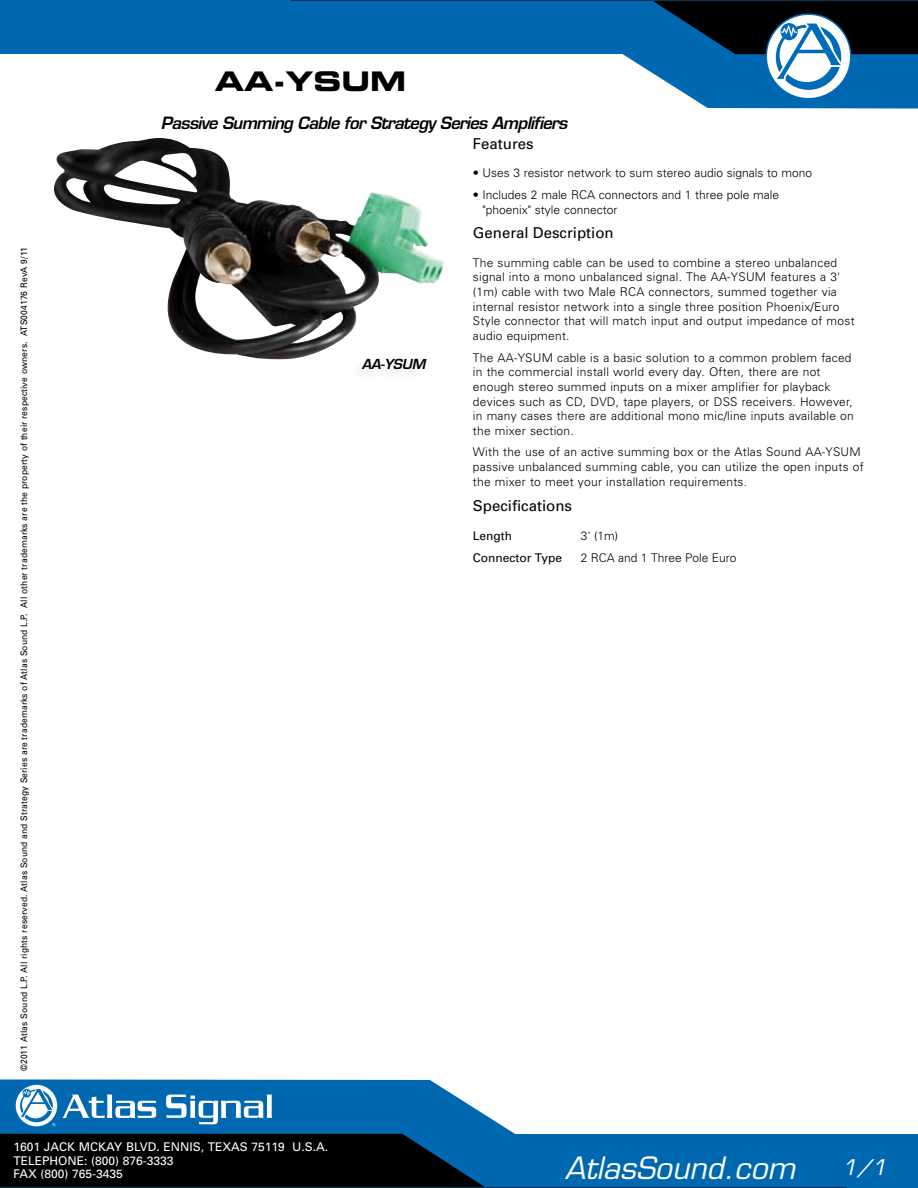
<style>
.page{position:relative;width:918px;height:1188px;background:#fff}
.page>*{position:absolute;margin:0;border:0;box-sizing:border-box;transform-origin:0 0}
.t1{font:italic 30px "Eurostile";color:#fff}
.t2{font:27px "Eurostile Bold Extended Two";color:#000}
.t3{font:italic 21px "Eurostile";color:#fff}
.t4{font:italic 600 16.5px "Eurostile";letter-spacing:-.04em;color:#000}
.t5{font:15px "Univers";color:#000}
.t6{font:italic 600 13.5px "Eurostile";letter-spacing:-.015em;color:#000}
.t7{font:300 12px/14.7px "Univers";letter-spacing:.02em;color:#000}
.t8{font:300 12px/14.7px "Univers";color:#000}
.t9{font:12px/13.5px "Univers";color:#fff}
.t10{font:12px "Univers";color:#000}
.t11{font:9px "Univers";letter-spacing:.015em;color:#000;scale:.94 1}
</style>
<div class="page">
<svg style="left:0;top:1079px;width:918px;height:109px"></svg>
<svg style="left:0;top:1134px;width:847px;height:54px;fill:#000"></svg>
<svg style="left:0;top:0;width:918px;height:109px"></svg>
<svg style="left:62px;top:1095px;width:94px;height:23px"></svg>
<svg style="left:15px;top:1084px;width:43px;height:43px"></svg>
<div style="left:16px;top:1085px;width:41px;height:41px;background:#fff;border-radius:50%"></div>
<svg style="left:20px;top:1089px;width:36px;height:37px"></svg>
<svg style="left:166px;top:1095px;width:106px;height:29px"></svg>
<svg style="left:291px;top:0;width:627px;height:98px"></svg>
<img style="left:54px;top:138px;width:390px;height:222px">
<div style="left:348px;top:357px;width:79px;height:26px;background:#fcfcfc"></div>
<p class="t11" style="left:19px;top:1071px;width:878px;rotate:-90deg">©2011 Atlas Sound L.P. All rights reserved. Atlas Sound and Strategy Series are trademarks of Atlas Sound L.P. All other trademarks are the property of their respective owners. ATS004176 RevA 9/11</p>
<h2 class="t2" style="left:215px;top:63px;width:193px">AA-YSUM</h2>
<h3 class="t4" style="left:161px;top:113px;width:408px">Passive Summing Cable for Strategy Series Amplifiers</h3>
<p class="t5" style="left:473px;top:135px;width:62px">Features</p>
<p class="t8" style="left:473px;top:166px;width:341px">• Uses 3 resistor network to sum stereo audio signals to mono</p>
<p class="t8" style="left:483px;top:187px;width:298px;text-indent:-10px">• Includes 2 male RCA connectors and 1 three pole male "phoenix" style connector</p>
<p class="t5" style="left:473px;top:224px;width:142px">General Description</p>
<p class="t7" style="left:473px;top:255px;width:383px">The summing cable can be used to combine a stereo unbalanced signal into a mono unbalanced signal. The AA-YSUM features a 3' (1m) cable with two Male RCA connectors, summed together via internal resistor network into a single three position Phoenix/Euro Style connector that will match input and output impedance of most audio equipment.</p>
<p class="t7" style="left:473px;top:350px;width:382px">The AA-YSUM cable is a basic solution to a common problem faced in the commercial install world every day. Often, there are not enough stereo summed inputs on a mixer amplifier for playback devices such as CD, DVD, tape players, or DSS receivers. However, in many cases there are additional mono mic/line inputs available on the mixer section.</p>
<p class="t7" style="left:473px;top:445px;width:392px">With the use of an active summing box or the Atlas Sound AA-YSUM passive unbalanced summing cable, you can utilize the open inputs of the mixer to meet your installation requirements.</p>
<p class="t5" style="left:473px;top:497px;width:101px">Specifications</p>
<p class="t10" style="left:473px;top:529px;width:41px">Length</p>
<p class="t7" style="left:581px;top:528px;width:39px">3' (1m)</p>
<p class="t10" style="left:473px;top:551px;width:91px">Connector Type</p>
<p class="t8" style="left:581px;top:550px;width:157px">2 RCA and 1 Three Pole Euro</p>
<p class="t6" style="left:362px;top:355px;width:65px">AA-YSUM</p>
<p class="t9" style="left:14px;top:1140px;width:316px">1601 JACK MCKAY BLVD. ENNIS, TEXAS 75119 U.S.A.<br>TELEPHONE: (800) 876-3333<br>FAX (800) 765-3435</p>
<h1 class="t1" style="left:565px;top:1150px;width:232px">AtlasSound.com</h1>
<h3 class="t3" style="left:842px;top:1155px;width:46px">1/1</h3>
</div>
